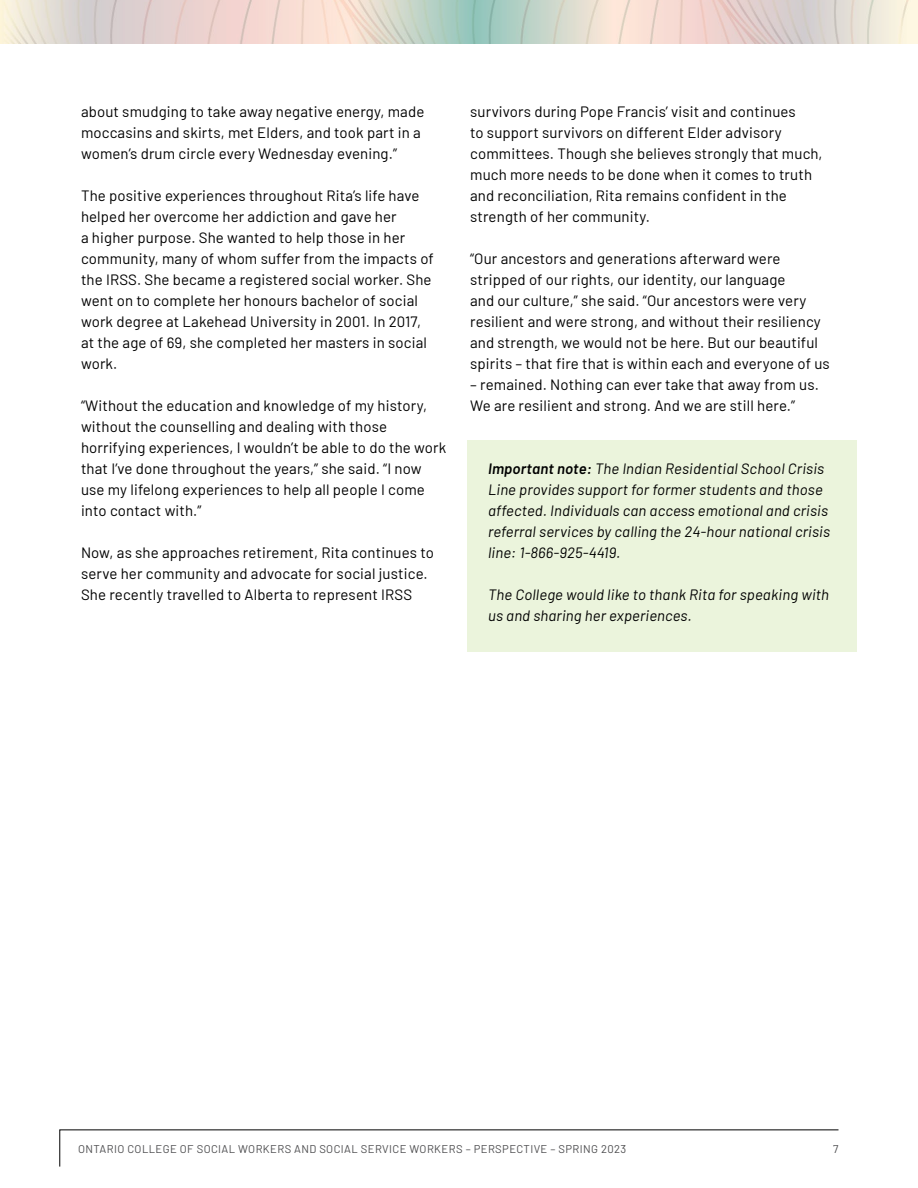
<style>
.page{position:relative;width:918px;height:1188px;background:#fff}
.page>*{position:absolute;margin:0;border:0;box-sizing:border-box;transform-origin:0 0}
.Body_Copy{font:15px/21px "Barlow";letter-spacing:.01em;color:#000}
.Body_Copy-2{font:italic 15px/21px "Barlow";letter-spacing:.01em;color:#000}
.t1{font:11.25px "Barlow";letter-spacing:.035em;color:#4d4d4f}
.s1{font-weight:600}
</style>
<div class="page">
<img style="left:0;top:0;width:918px;height:44px">
<svg style="left:59px;top:1129px;width:780px;height:38px"></svg>
<div style="left:468px;top:441px;width:389px;height:211px;background:#ebf4dc"></div>
<p class="Body_Copy" style="left:81px;top:100px;width:345px">about smudging to take away negative energy, made moccasins and skirts, met Elders, and took part in a women’s drum circle every Wednesday evening.”</p>
<p class="Body_Copy" style="left:81px;top:184px;width:354px">The positive experiences throughout Rita’s life have helped her overcome her addiction and gave her<br>a higher purpose. She wanted to help those in her community, many of whom suffer from the impacts of the IRSS. She became a registered social worker. She went on to complete her honours bachelor of social work degree at Lakehead University in 2001. In 2017, at the age of 69, she completed her masters in social work.</p>
<p class="Body_Copy" style="left:81px;top:394px;width:367px">“Without the education and knowledge of my history, without the counselling and dealing with those horrifying experiences, I wouldn’t be able to do the work that I’ve done throughout the years,” she said. “I now use my lifelong experiences to help all people I come into contact with.”</p>
<p class="Body_Copy" style="left:81px;top:541px;width:354px">Now, as she approaches retirement, Rita continues to serve her community and advocate for social justice.<br>She recently travelled to Alberta to represent IRSS</p>
<p class="Body_Copy" style="left:470px;top:100px;width:354px">survivors during Pope Francis’ visit and continues<br>to support survivors on different Elder advisory committees. Though she believes strongly that much, much more needs to be done when it comes to truth and reconciliation, Rita remains confident in the strength of her community.</p>
<p class="Body_Copy" style="left:470px;top:247px;width:361px">“Our ancestors and generations afterward were stripped of our rights, our identity, our language<br>and our culture,” she said. “Our ancestors were very resilient and were strong, and without their resiliency and strength, we would not be here. But our beautiful spirits – that fire that is within each and everyone of us</p>
<p class="Body_Copy" style="left:470px;top:373px;width:350px">– remained. Nothing can ever take that away from us.<br>We are resilient and strong. And we are still here.”</p>
<p class="Body_Copy-2" style="left:488px;top:457px;width:343px"><span class="s1">Important note:</span> The Indian Residential School Crisis Line provides support for former students and those affected. Individuals can access emotional and crisis referral services by calling the 24-hour national crisis line: 1-866-925-4419.</p>
<p class="Body_Copy-2" style="left:488px;top:583px;width:343px">The College would like to thank Rita for speaking with us and sharing her experiences.</p>
<p class="t1" style="left:78px;top:1140px;width:550px">ONTARIO COLLEGE OF SOCIAL WORKERS AND SOCIAL SERVICE WORKERS – PERSPECTIVE – SPRING 2023</p>
<p class="t1" style="left:833px;top:1140px;width:7px">7</p>
</div>
